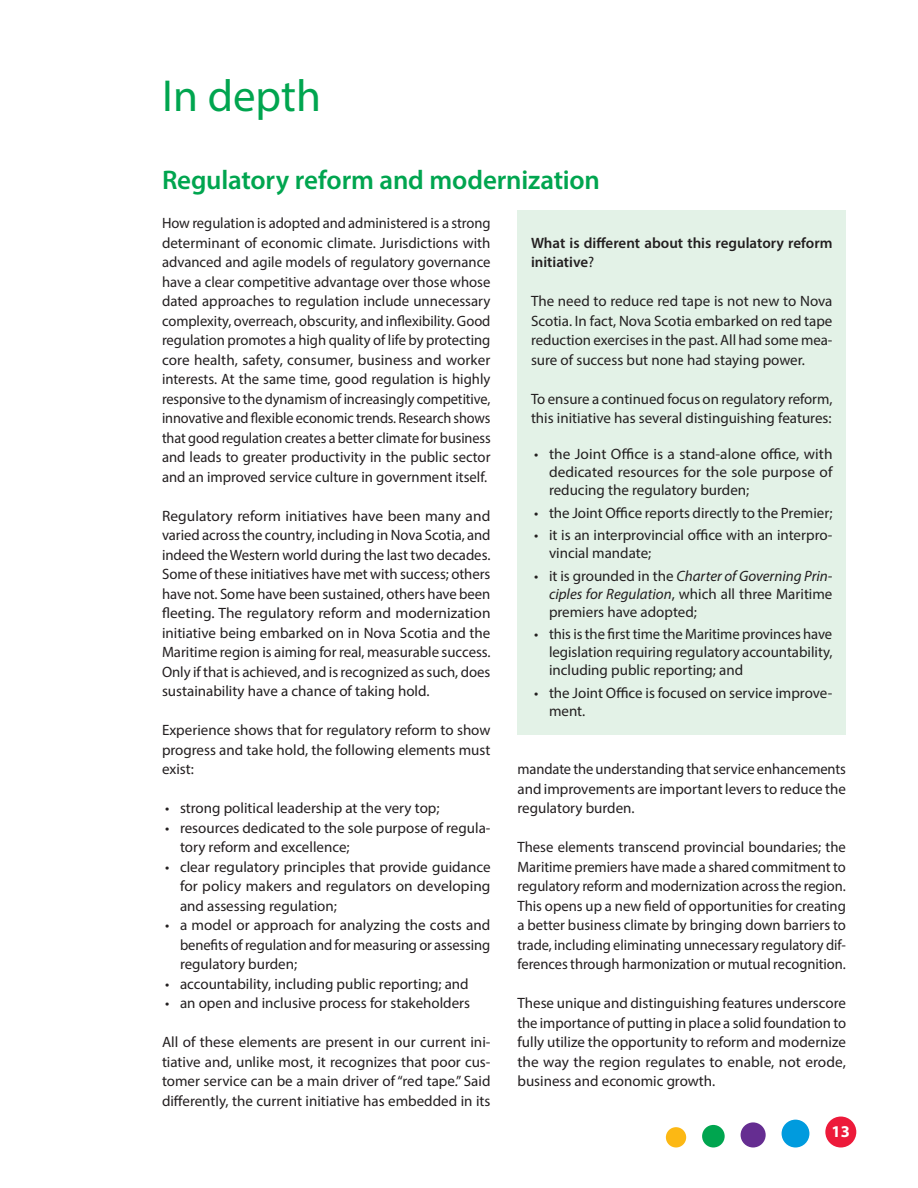
<style>
.page{position:relative;width:918px;height:1188px;background:#fff}
.page>*{position:absolute;margin:0;border:0;box-sizing:border-box;transform-origin:0 0}
.Heading_1{font:45px "Myriad Pro";color:#00a54f}
.Heading_2{font:600 27px "Myriad Pro";letter-spacing:-.005em;color:#00a54f}
.t1{font:700 16.5px "Myriad Pro";color:#fff}
.text{font:15px/19.5px "Myriad Pro";color:#231f20;text-align:justify}
.t2{font:600 15px/19.5px "Myriad Pro";color:#231f20}
.s1{font-weight:400}
.s2{font-style:italic}
</style>
<div class="page">
<div style="left:702px;top:1125px;width:23px;height:23px;background:#00a54f;border-radius:50%"></div>
<div style="left:782px;top:1120px;width:27px;height:28px;background:#009bde;border-radius:50%"></div>
<div style="left:825px;top:1117px;width:31px;height:31px;background:#ed1a3a;border-radius:50%"></div>
<div style="left:666px;top:1127px;width:20px;height:21px;background:#fcb814;border-radius:50%"></div>
<div style="left:741px;top:1122px;width:25px;height:26px;background:#652d91;border-radius:50%"></div>
<div style="left:518px;top:211px;width:328px;height:524px;background:#e3f2e7"></div>
<h1 class="Heading_1" style="left:162px;top:68px;width:161px">In depth</h1>
<h2 class="Heading_2" style="left:162px;top:163px;width:440px">Regulatory reform and modernization</h2>
<p class="text" style="left:162px;top:213px;width:330px">How regulation is adopted and administered is a strong determinant of economic climate. Jurisdictions with advanced and agile models of regulatory governance have a clear competitive advantage over those whose dated approaches to regulation include unnecessary complexity, overreach, obscurity, and inflexibility. Good regulation promotes a high quality of life by protecting core health, safety, consumer, business and worker interests. At the same time, good regulation is highly responsive to the dynamism of increasingly competitive, innovative and flexible economic trends. Research shows that good regulation creates a better climate for business and leads to greater productivity in the public sector and an improved service culture in government itself.</p>
<p class="text" style="left:162px;top:505px;width:330px">Regulatory reform initiatives have been many and varied across the country, including in Nova Scotia, and indeed the Western world during the last two decades.<br>Some of these initiatives have met with success; others have not. Some have been sustained, others have been fleeting. The regulatory reform and modernization initiative being embarked on in Nova Scotia and the Maritime region is aiming for real, measurable success.<br>Only if that is achieved, and is recognized as such, does sustainability have a chance of taking hold.</p>
<p class="text" style="left:162px;top:720px;width:330px">Experience shows that for regulatory reform to show progress and take hold, the following elements must exist:</p>
<p class="text" style="left:165px;top:798px;width:276px">• strong political leadership at the very top;</p>
<p class="text" style="left:180px;top:817px;width:312px;text-indent:-15px">• resources dedicated to the sole purpose of regula&shy;tory reform and excellence;</p>
<p class="text" style="left:180px;top:856px;width:312px;text-indent:-15px">• clear regulatory principles that provide guidance for policy makers and regulators on developing and assessing regulation;</p>
<p class="text" style="left:180px;top:915px;width:312px;text-indent:-15px">• a model or approach for analyzing the costs and benefits of regulation and for measuring or assessing regulatory burden;</p>
<p class="text" style="left:165px;top:973px;width:305px">• accountability, including public reporting; and</p>
<p class="text" style="left:165px;top:993px;width:307px">• an open and inclusive process for stakeholders</p>
<p class="text" style="left:162px;top:1032px;width:330px">All of these elements are present in our current ini&shy;tiative and, unlike most, it recognizes that poor cus&shy;tomer service can be a main driver of “red tape.” Said differently, the current initiative has embedded in its</p>
<p class="t2" style="left:531px;top:232px;width:303px">What is different about this regulatory reform initiative<span class="s1">?</span></p>
<p class="text" style="left:531px;top:291px;width:303px">The need to reduce red tape is not new to Nova Scotia. In fact, Nova Scotia embarked on red tape reduction exercises in the past. All had some mea&shy;sure of success but none had staying power.</p>
<p class="text" style="left:531px;top:388px;width:303px">To ensure a continued focus on regulatory reform, this initiative has several distinguishing features:</p>
<p class="text" style="left:549px;top:445px;width:285px;line-height:18px;text-indent:-15px">• the Joint Office is a stand-alone office, with dedicated resources for the sole purpose of reducing the regulatory burden;</p>
<p class="text" style="left:534px;top:502px;width:300px">• the Joint Office reports directly to the Premier;</p>
<p class="text" style="left:549px;top:526px;width:285px;line-height:18px;text-indent:-15px">• it is an interprovincial office with an interpro&shy;vincial mandate;</p>
<p class="text" style="left:549px;top:566px;width:285px;line-height:18px;text-indent:-15px">• it is grounded in the <span class="s2">Charter of Governing Prin&shy;ciples for Regulation</span>, which all three Maritime premiers have adopted;</p>
<p class="text" style="left:549px;top:625px;width:285px;line-height:18px;text-indent:-15px">• this is the first time the Maritime provinces have legislation requiring regulatory accountability, including public reporting; and</p>
<p class="text" style="left:549px;top:683px;width:285px;line-height:18px;text-indent:-15px">• the Joint Office is focused on service improve&shy;ment.</p>
<p class="text" style="left:518px;top:759px;width:330px">mandate the understanding that service enhancements and improvements are important levers to reduce the regulatory burden.</p>
<p class="text" style="left:518px;top:837px;width:330px">These elements transcend provincial boundaries; the Maritime premiers have made a shared commitment to regulatory reform and modernization across the region.<br>This opens up a new field of opportunities for creating a better business climate by bringing down barriers to trade, including eliminating unnecessary regulatory dif&shy;ferences through harmonization or mutual recognition.</p>
<p class="text" style="left:518px;top:993px;width:330px">These unique and distinguishing features underscore the importance of putting in place a solid foundation to fully utilize the opportunity to reform and modernize the way the region regulates to enable, not erode, business and economic growth.</p>
<p class="t1" style="left:832px;top:1121px;width:20px">13</p>
</div>
